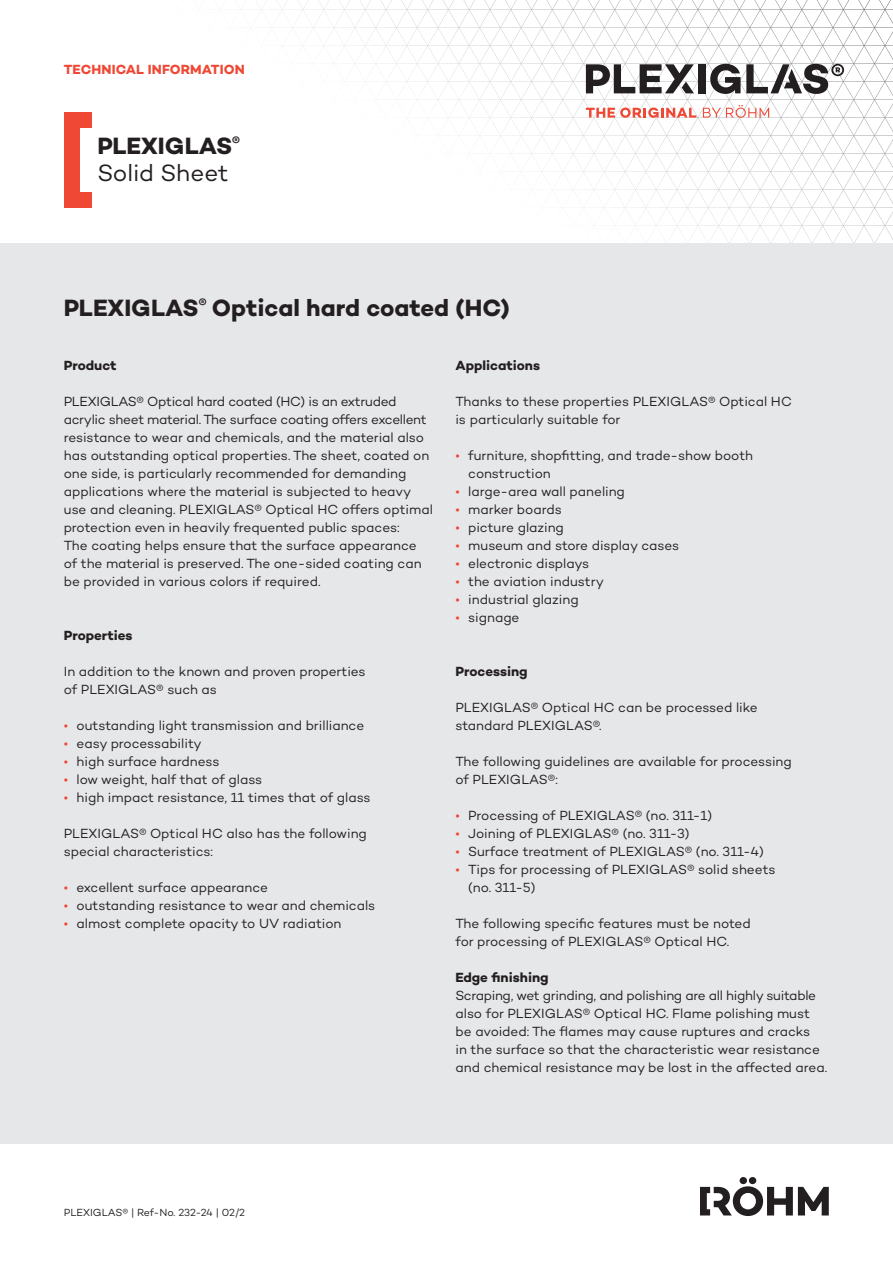
<style>
.page{position:relative;width:893px;height:1263px;background:#fff}
.page>*{position:absolute;margin:0;border:0;box-sizing:border-box;transform-origin:0 0}
.t1{font:700 24px "Campton";color:#231f20}
.t2{font:24px/27px "Campton";letter-spacing:-.005em;color:#231f20}
.t3{font:13.5px/18px "Campton";letter-spacing:-.005em;color:#231f20}
.t4{font:700 13.5px "Campton";color:#231f20}
.t5{font:700 13.5px "Campton";letter-spacing:.01em;color:#ef4835}
.t6{font:10.5px "Campton";color:#231f20}
.s1{font-weight:700}
.s2{color:#ef4835}
</style>
<div class="page">
<div style="left:0;top:244px;width:893px;height:900px;background:#e6e7e9"></div>
<div style="left:749px;top:1177px;width:7px;height:7px;background:#231f20;border-radius:50%"></div>
<div style="left:740px;top:1177px;width:7px;height:7px;background:#231f20;border-radius:50%"></div>
<svg style="left:700px;top:1186px;width:129px;height:30px"></svg>
<svg style="left:0;top:0;width:893px;height:244px"></svg>
<p class="t5" style="left:64px;top:61px;width:182px">TECHNICAL INFORMATION</p>
<h1 class="t2" style="left:97px;top:132px;width:144px"><span class="s1">PLEXIGLAS</span><sup>®<br></sup>Solid Sheet</h1>
<h1 class="t1" style="left:64px;top:292px;width:448px">PLEXIGLAS<sup>®</sup> Optical hard coated (HC)</h1>
<p class="t4" style="left:455px;top:357px;width:86px">Applications</p>
<p class="t3" style="left:455px;top:392px;width:338px">Thanks to these properties PLEXIGLAS® Optical HC is particularly suitable for</p>
<p class="t3" style="left:468px;top:446px;width:286px;text-indent:-13px"><span class="s2">•</span> furniture, shopfitting, and trade-show booth construction</p>
<p class="t3" style="left:455px;top:482px;width:171px"><span class="s2">•</span> large-area wall paneling</p>
<p class="t3" style="left:455px;top:500px;width:108px"><span class="s2">•</span> marker boards</p>
<p class="t3" style="left:455px;top:518px;width:110px"><span class="s2">•</span> picture glazing</p>
<p class="t3" style="left:455px;top:536px;width:225px"><span class="s2">•</span> museum and store display cases</p>
<p class="t3" style="left:455px;top:554px;width:135px"><span class="s2">•</span> electronic displays</p>
<p class="t3" style="left:455px;top:572px;width:150px"><span class="s2">•</span> the aviation industry</p>
<p class="t3" style="left:455px;top:590px;width:125px"><span class="s2">•</span> industrial glazing</p>
<p class="t3" style="left:455px;top:608px;width:65px"><span class="s2">•</span> signage</p>
<p class="t4" style="left:64px;top:357px;width:54px">Product</p>
<p class="t3" style="left:64px;top:392px;width:371px">PLEXIGLAS® Optical hard coated (HC) is an extruded acrylic sheet material. The surface coating offers excellent resistance to wear and chemicals, and the material also has outstanding optical properties. The sheet, coated on one side, is particularly recommended for demanding applications where the material is subjected to heavy use and cleaning. PLEXIGLAS® Optical HC offers optimal protection even in heavily frequented public spaces:<br>The coating helps ensure that the surface appearance of the material is preserved. The one-sided coating can be provided in various colors if required.</p>
<p class="t4" style="left:64px;top:627px;width:70px">Properties</p>
<p class="t3" style="left:64px;top:662px;width:303px">In addition to the known and proven properties of PLEXIGLAS® such as</p>
<p class="t3" style="left:64px;top:716px;width:302px"><span class="s2">•</span> outstanding light transmission and brilliance</p>
<p class="t3" style="left:64px;top:734px;width:139px"><span class="s2">•</span> easy processability</p>
<p class="t3" style="left:64px;top:752px;width:157px"><span class="s2">•</span> high surface hardness</p>
<p class="t3" style="left:64px;top:770px;width:200px"><span class="s2">•</span> low weight, half that of glass</p>
<p class="t3" style="left:64px;top:788px;width:308px"><span class="s2">•</span> high impact resistance, 11 times that of glass</p>
<p class="t3" style="left:64px;top:824px;width:305px">PLEXIGLAS® Optical HC also has the following special characteristics:</p>
<p class="t3" style="left:64px;top:878px;width:206px"><span class="s2">•</span> excellent surface appearance</p>
<p class="t3" style="left:64px;top:896px;width:313px"><span class="s2">•</span> outstanding resistance to wear and chemicals</p>
<p class="t3" style="left:64px;top:914px;width:279px"><span class="s2">•</span> almost complete opacity to UV radiation</p>
<p class="t6" style="left:64px;top:1206px;width:183px">PLEXIGLAS® | Ref-No. 232-24 | 02/2</p>
<p class="t4" style="left:455px;top:663px;width:74px">Processing</p>
<p class="t3" style="left:455px;top:698px;width:304px">PLEXIGLAS® Optical HC can be processed like standard PLEXIGLAS®.</p>
<p class="t3" style="left:455px;top:752px;width:338px">The following guidelines are available for processing of PLEXIGLAS®:</p>
<p class="t3" style="left:455px;top:806px;width:258px"><span class="s2">•</span> Processing of PLEXIGLAS® (no. 311-1)</p>
<p class="t3" style="left:455px;top:824px;width:236px"><span class="s2">•</span> Joining of PLEXIGLAS® (no. 311-3)</p>
<p class="t3" style="left:455px;top:842px;width:310px"><span class="s2">•</span> Surface treatment of PLEXIGLAS® (no. 311-4)</p>
<p class="t3" style="left:468px;top:860px;width:309px;text-indent:-13px"><span class="s2">•</span> Tips for processing of PLEXIGLAS® solid sheets (no. 311-5)</p>
<p class="t3" style="left:455px;top:914px;width:297px">The following specific features must be noted for processing of PLEXIGLAS® Optical HC.</p>
<p class="t4" style="left:455px;top:969px;width:95px">Edge finishing</p>
<p class="t3" style="left:455px;top:986px;width:373px">Scraping, wet grinding, and polishing are all highly suitable also for PLEXIGLAS® Optical HC. Flame polishing must be avoided: The flames may cause ruptures and cracks<br>in the surface so that the characteristic wear resistance and chemical resistance may be lost in the affected area.</p>
</div>
